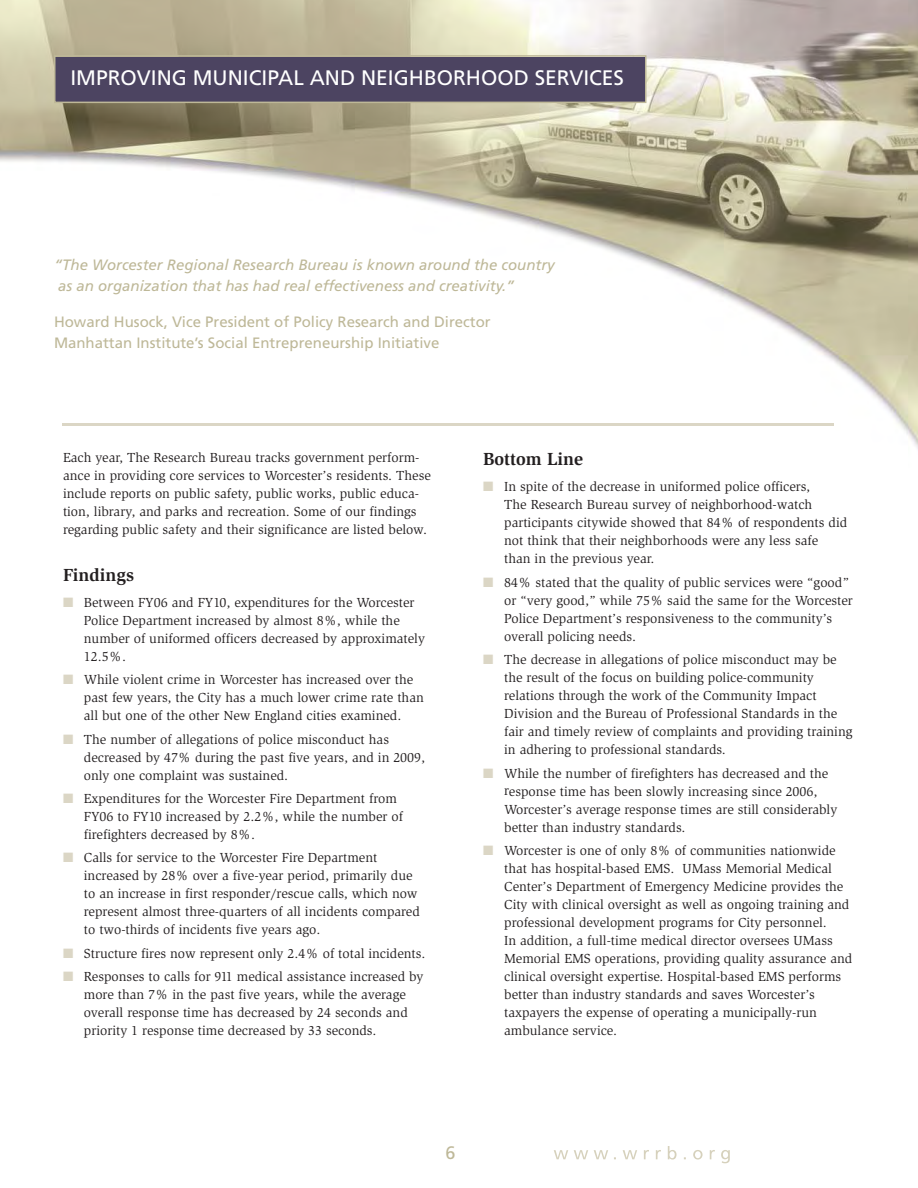
<style>
.page{position:relative;width:918px;height:1188px;background:#fff}
.page>*{position:absolute;margin:0;border:0;box-sizing:border-box;transform-origin:0 0}
.t1{font:21px "Frutiger";color:#fff}
.t2{font:700 18px "Slimbach";color:#231f20}
.t3{font:18px "Frutiger";color:#beb898}
.t4{font:italic 15px/21px "Frutiger";color:#beb898}
.t5{font:15px/21px "Frutiger";color:#beb898}
.t6{font:13.5px/18px "Slimbach";color:#231f20}
.s1{color:#dbd6c5}
</style>
<div class="page">
<svg style="left:554px;top:1146px;width:176px;height:17px"></svg>
<img style="left:0;top:0;width:918px;height:449px">
<div style="left:56px;top:57px;width:589px;height:45px;background:#4c4461"></div>
<div style="left:54px;top:55px;width:592px;height:48px;border:2px solid #beb898"></div>
<img style="left:63px;top:424px;width:771px;height:1px">
<h1 class="t1" style="left:70px;top:69px;width:555px">IMPROVING MUNICIPAL AND NEIGHBORHOOD SERVICES</h1>
<p class="t4" style="left:54px;top:256px;width:502px">“The Worcester Regional Research Bureau is known around the country as an organization that has had real effectiveness and creativity.”</p>
<p class="t5" style="left:54px;top:313px;width:438px">Howard Husock, Vice President of Policy Research and Director<br>Manhattan Institute’s Social Entrepreneurship Initiative</p>
<p class="t6" style="left:63px;top:449px;width:369px">Each year, The Research Bureau tracks government perform&shy;ance in providing core services to Worcester’s residents. These include reports on public safety, public works, public educa&shy;tion, library, and parks and recreation. Some of our findings regarding public safety and their significance are listed below.</p>
<h2 class="t2" style="left:63px;top:568px;width:73px">Findings</h2>
<p class="t6" style="left:84px;top:594px;width:343px;text-indent:-21px"><span class="s1">■</span> Between FY06 and FY10, expenditures for the Worcester Police Department increased by almost 8%, while the number of uniformed officers decreased by approximately 12.5%.</p>
<p class="t6" style="left:84px;top:672px;width:341px;text-indent:-21px"><span class="s1">■</span> While violent crime in Worcester has increased over the past few years, the City has a much lower crime rate than all but one of the other New England cities examined.</p>
<p class="t6" style="left:84px;top:731px;width:343px;text-indent:-21px"><span class="s1">■</span> The number of allegations of police misconduct has decreased by 47% during the past five years, and in 2009, only one complaint was sustained.</p>
<p class="t6" style="left:84px;top:791px;width:321px;text-indent:-21px"><span class="s1">■</span> Expenditures for the Worcester Fire Department from<br>FY06 to FY10 increased by 2.2%, while the number of firefighters decreased by 8%.</p>
<p class="t6" style="left:84px;top:850px;width:338px;text-indent:-21px"><span class="s1">■</span> Calls for service to the Worcester Fire Department increased by 28% over a five-year period, primarily due to an increase in first responder/rescue calls, which now represent almost three-quarters of all incidents compared to two-thirds of incidents five years ago.</p>
<p class="t6" style="left:63px;top:945px;width:364px"><span class="s1">■</span> Structure fires now represent only 2.4% of total incidents.</p>
<p class="t6" style="left:84px;top:969px;width:341px;text-indent:-21px"><span class="s1">■</span> Responses to calls for 911 medical assistance increased by more than 7% in the past five years, while the average overall response time has decreased by 24 seconds and priority 1 response time decreased by 33 seconds.</p>
<h2 class="t2" style="left:483px;top:452px;width:101px">Bottom Line</h2>
<p class="t6" style="left:504px;top:479px;width:345px;text-indent:-21px"><span class="s1">■</span> In spite of the decrease in uniformed police officers,<br>The Research Bureau survey of neighborhood-watch participants citywide showed that 84% of respondents did not think that their neighborhoods were any less safe than in the previous year.</p>
<p class="t6" style="left:504px;top:574px;width:350px;text-indent:-21px"><span class="s1">■</span> 84% stated that the quality of public services were “good” or “very good,” while 75% said the same for the Worcester Police Department’s responsiveness to the community’s overall policing needs.</p>
<p class="t6" style="left:504px;top:652px;width:350px;text-indent:-21px"><span class="s1">■</span> The decrease in allegations of police misconduct may be the result of the focus on building police-community relations through the work of the Community Impact Division and the Bureau of Professional Standards in the fair and timely review of complaints and providing training in adhering to professional standards.</p>
<p class="t6" style="left:504px;top:765px;width:335px;text-indent:-21px"><span class="s1">■</span> While the number of firefighters has decreased and the response time has been slowly increasing since 2006, Worcester’s average response times are still considerably better than industry standards.</p>
<p class="t6" style="left:504px;top:842px;width:350px;text-indent:-21px"><span class="s1">■</span> Worcester is one of only 8% of communities nationwide that has hospital-based EMS. UMass Memorial Medical Center’s Department of Emergency Medicine provides the City with clinical oversight as well as ongoing training and professional development programs for City personnel.<br>In addition, a full-time medical director oversees UMass Memorial EMS operations, providing quality assurance and clinical oversight expertise. Hospital-based EMS performs better than industry standards and saves Worcester’s taxpayers the expense of operating a municipally-run ambulance service.</p>
<h2 class="t3" style="left:446px;top:1146px;width:12px">6</h2>
</div>
